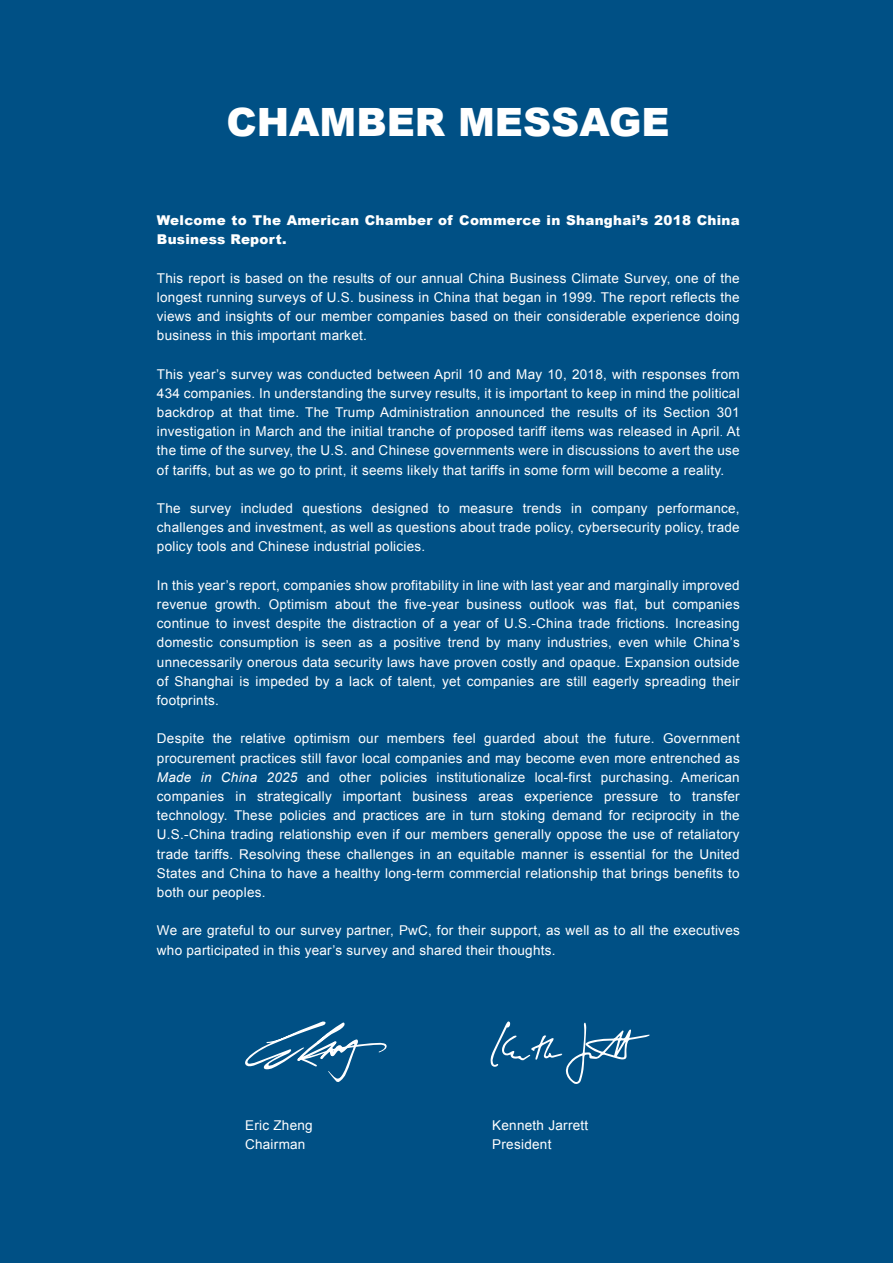
<style>
.page{position:relative;width:893px;height:1263px;background:#005085}
.page>*{position:absolute;margin:0;border:0;box-sizing:border-box;transform-origin:0 0}
.t1{font:900 39px "Arial";color:#fff}
.t2{font:13.5px/19.2px "Arial";letter-spacing:.02em;color:#fff;text-align:justify}
.t3{font:900 13.5px/19.2px "Arial";letter-spacing:.02em;color:#fff}
.s1{font-family:"Adobe Song Std";font-weight:300}
.s2{font-style:italic}
</style>
<div class="page">
<svg style="left:490px;top:1021px;width:160px;height:63px"></svg>
<svg style="left:245px;top:1021px;width:142px;height:61px"></svg>
<h1 class="t1" style="left:226px;top:94px;width:445px">CHAMBER MESSAGE</h1>
<p class="t3" style="left:157px;top:210px;width:584px">Welcome to The American Chamber of Commerce in Shanghai’s 2018 China<br>Business Report.</p>
<p class="t2" style="left:157px;top:268px;width:584px">This report is based on the results of our annual China Business Climate Survey, one of the longest running surveys of U.S. business in China that began in 1999. The report reflects the views and insights of our member companies based on their considerable experience doing business in this important market.</p>
<p class="t2" style="left:157px;top:364px;width:584px">This year’s survey was conducted between April 10 and May 10, 2018, with responses from 434 companies. In understanding the survey results, it is important to keep in mind the political backdrop at that time. The Trump Administration announced the results of its Section 301 investigation in March and the initial tranche of proposed tariff items was released in April<span class="s1">.</span> At the time of the survey, the U.S. and Chinese governments were in discussions to avert the use of tariffs, but as we go to print, it seems likely that tariffs in some form will become a reality.</p>
<p class="t2" style="left:157px;top:499px;width:584px">The survey included questions designed to measure trends in company performance, challenges and investment, as well as questions about trade policy, cybersecurity policy, trade policy tools and Chinese industrial policies.</p>
<p class="t2" style="left:157px;top:575px;width:584px">In this year’s report, companies show profitability in line with last year and marginally improved revenue growth. Optimism about the five-year business outlook was flat, but companies continue to invest despite the distraction of a year of U.S.-China trade frictions. Increasing domestic consumption is seen as a positive trend by many industries, even while China’s unnecessarily onerous data security laws have proven costly and opaque. Expansion outside of Shanghai is impeded by a lack of talent, yet companies are still eagerly spreading their footprints.</p>
<p class="t2" style="left:157px;top:729px;width:584px">Despite the relative optimism our members feel guarded about the future. Government procurement practices still favor local companies and may become even more entrenched as <span class="s2">Made in China 2025</span> and other policies institutionalize local-first purchasing. American companies in strategically important business areas experience pressure to transfer technology. These policies and practices are in turn stoking demand for reciprocity in the U.S.-China trading relationship even if our members generally oppose the use of retaliatory trade tariffs. Resolving these challenges in an equitable manner is essential for the United States and China to have a healthy long-term commercial relationship that brings benefits to both our peoples.</p>
<p class="t2" style="left:157px;top:921px;width:584px">We are grateful to our survey partner, PwC, for their support, as well as to all the executives who participated in this year’s survey and shared their thoughts.</p>
<p class="t2" style="left:245px;top:1115px;width:69px">Eric Zheng<br>Chairman</p>
<p class="t2" style="left:492px;top:1115px;width:98px">Kenneth Jarrett<br>President</p>
</div>
